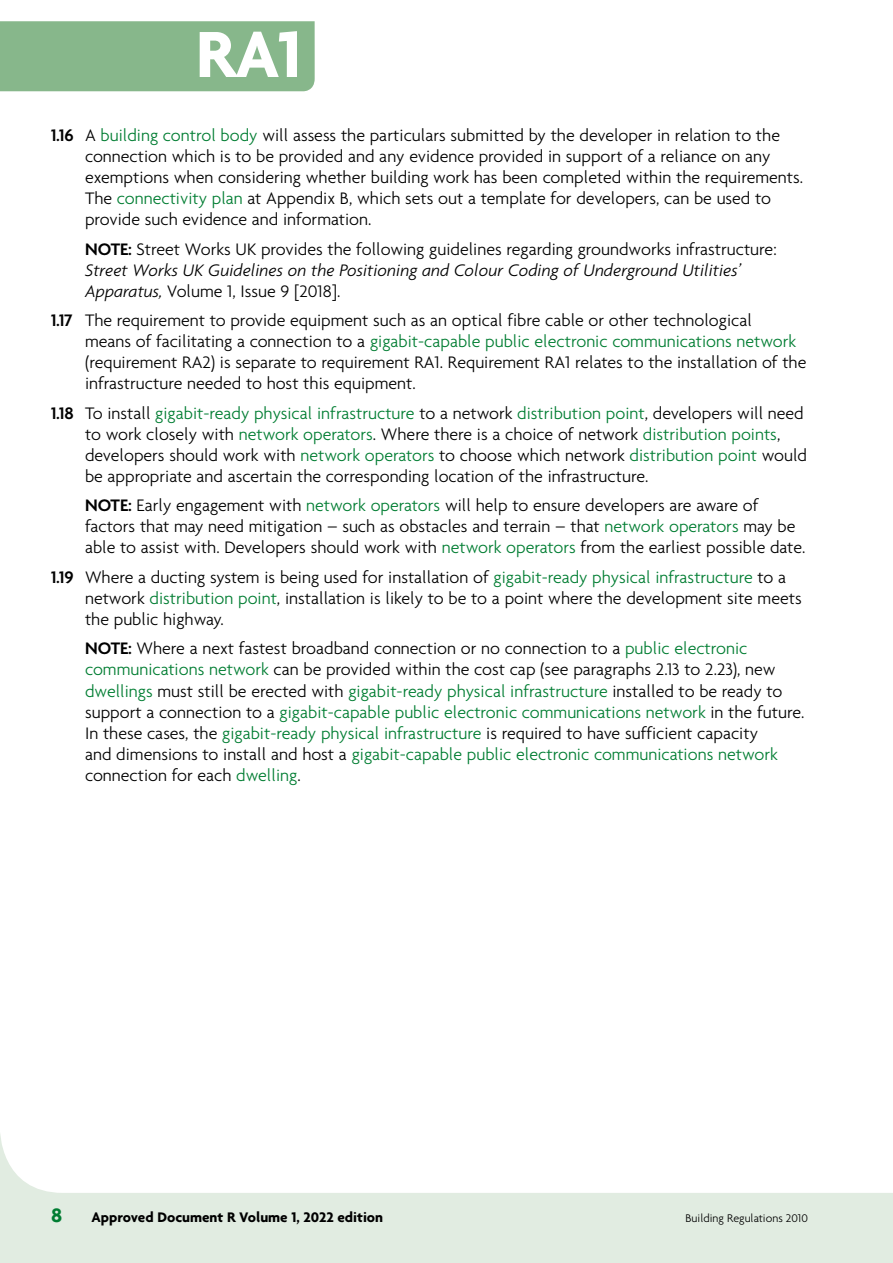
<style>
.page{position:relative;width:893px;height:1263px;background:#fff}
.page>*{position:absolute;margin:0;border:0;box-sizing:border-box;transform-origin:0 0}
.t1{font:700 70.5px "Agenda";color:#fff}
.t2{font:700 21px "Agenda";color:#007d32}
.t3{font:300 18px/21px "Agenda";color:#000}
.t4{font:700 15px "Agenda";color:#000}
.t5{font:300 12px "Agenda";color:#000}
.s1{font-weight:600}
.s2{color:#007d32}
.s3{font-style:italic}
</style>
<div class="page">
<svg style="left:0;top:1134px;width:893px;height:129px;fill:#e1ece1"></svg>
<div style="left:0;top:21px;width:315px;height:70px;background:#87b78b"></div>
<h1 class="t1" style="left:196px;top:11px;width:108px">RA1</h1>
<p class="t3" style="left:85px;top:125px;width:720px;text-indent:-34px"><span class="s1">1.16</span> A <span class="s2">building control body</span> will assess the particulars submitted by the developer in relation to the connection which is to be provided and any evidence provided in support of a reliance on any exemptions when considering whether building work has been completed within the requirements.<br>The <span class="s2">connectivity plan</span> at Appendix B, which sets out a template for developers, can be used to provide such evidence and information.</p>
<p class="t3" style="left:85px;top:238px;width:693px"><span class="s1">NOTE:</span> Street Works UK provides the following guidelines regarding groundworks infrastructure:<br><span class="s3">Street Works UK Guidelines on the Positioning and Colour Coding of Underground Utilities’<br>Apparatus,</span> Volume 1, Issue 9 [2018].</p>
<p class="t3" style="left:85px;top:310px;width:723px;text-indent:-34px"><span class="s1">1.17</span> The requirement to provide equipment such as an optical fibre cable or other technological<br>means of facilitating a connection to a <span class="s2">gigabit-capable public electronic communications network </span>(requirement RA2) is separate to requirement RA1. Requirement RA1 relates to the installation of the infrastructure needed to host this equipment.</p>
<p class="t3" style="left:85px;top:402px;width:724px;text-indent:-34px"><span class="s1">1.18</span> To install <span class="s2">gigabit-ready physical infrastructure</span> to a network <span class="s2">distribution point</span>, developers will need to work closely with <span class="s2">network operators</span>. Where there is a choice of network <span class="s2">distribution points</span>, developers should work with <span class="s2">network operators</span> to choose which network <span class="s2">distribution point</span> would be appropriate and ascertain the corresponding location of the infrastructure.</p>
<p class="t3" style="left:85px;top:495px;width:722px"><span class="s1">NOTE:</span> Early engagement with <span class="s2">network operators</span> will help to ensure developers are aware of factors that may need mitigation – such as obstacles and terrain – that <span class="s2">network operators</span> may be able to assist with. Developers should work with <span class="s2">network operators</span> from the earliest possible date.</p>
<p class="t3" style="left:85px;top:566px;width:718px;text-indent:-34px"><span class="s1">1.19</span> Where a ducting system is being used for installation of <span class="s2">gigabit-ready physical infrastructure</span> to a network <span class="s2">distribution point</span>, installation is likely to be to a point where the development site meets the public highway.</p>
<p class="t3" style="left:85px;top:638px;width:721px"><span class="s1">NOTE:</span> Where a next fastest broadband connection or no connection to a <span class="s2">public electronic communications network</span> can be provided within the cost cap (see paragraphs 2.13 to 2.23), new <span class="s2">dwellings</span> must still be erected with <span class="s2">gigabit-ready physical infrastructure</span> installed to be ready to support a connection to a <span class="s2">gigabit-capable public electronic communications network</span> in the future.<br>In these cases, the <span class="s2">gigabit-ready physical infrastructure</span> is required to have sufficient capacity<br>and dimensions to install and host a <span class="s2">gigabit-capable public electronic communications network </span>connection for each <span class="s2">dwelling</span>.</p>
<p class="t2" style="left:51px;top:1202px;width:13px">8</p>
<p class="t4" style="left:92px;top:1207px;width:293px">Approved Document R Volume 1, 2022 edition</p>
<p class="t5" style="left:685px;top:1211px;width:124px">Building Regulations 2010</p>
</div>
